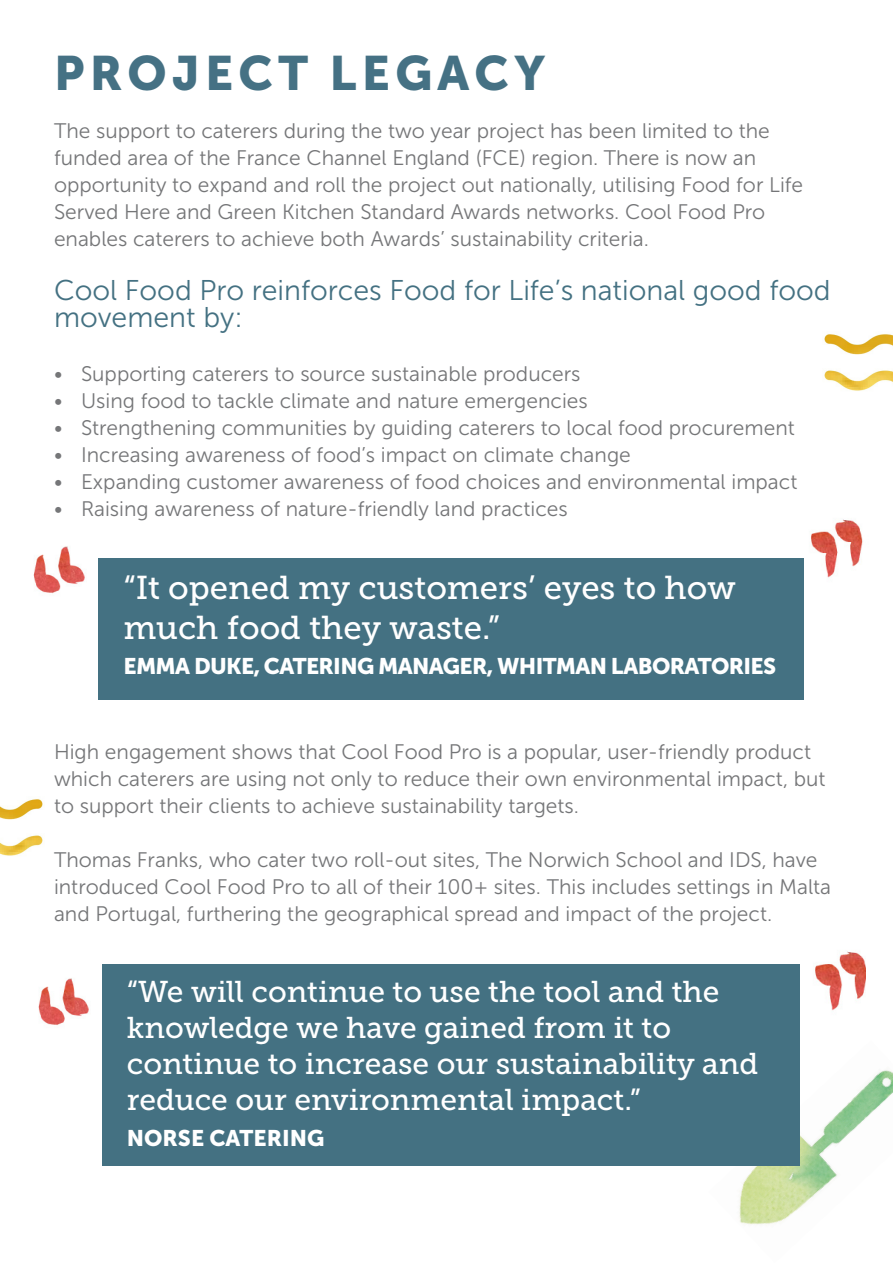
<style>
.page{position:relative;width:893px;height:1263px;background:#fff}
.page>*{position:absolute;margin:0;border:0;box-sizing:border-box;transform-origin:0 0}
.t1{font:48px "Museo Sans 900";letter-spacing:.11em;color:#457184}
.t2{font:33px/39.6px "Museo Slab 500";color:#fff}
.t3{font:30px/36px "Museo Slab 500";color:#fff}
.t4{font:28.5px/27px "Museo Sans 300";color:#447182}
.t5{font:22.5px "Museo Sans 900";letter-spacing:-.03em;color:#fff}
.t6{font:22.5px "Museo Sans 900";color:#fff}
.t7{font:21px/27px "Museo Sans 300";color:#757678}
</style>
<div class="page">
<img style="left:739px;top:1070px;width:154px;height:155px">
<img style="left:0;top:799px;width:43px;height:57px">
<img style="left:824px;top:334px;width:69px;height:57px">
<img style="left:815px;top:951px;width:51px;height:60px">
<div style="left:102px;top:964px;width:698px;height:202px;background:#447182"></div>
<img style="left:38px;top:978px;width:51px;height:47px">
<img style="left:803px;top:519px;width:60px;height:67px">
<div style="left:98px;top:558px;width:705px;height:142px;background:#447182"></div>
<img style="left:33px;top:546px;width:52px;height:47px">
<p class="t1" style="left:54px;top:46px;width:492px">PROJECT LEGACY</p>
<p class="t7" style="left:54px;top:118px;width:751px">The support to caterers during the two year project has been limited to the funded area of the France Channel England (FCE) region. There is now an opportunity to expand and roll the project out nationally, utilising Food for Life Served Here and Green Kitchen Standard Awards networks. Cool Food Pro enables caterers to achieve both Awards’ sustainability criteria.</p>
<p class="t4" style="left:54px;top:277px;width:778px">Cool Food Pro reinforces Food for Life’s national good food movement by:</p>
<p class="t7" style="left:54px;top:361px;width:528px">• Supporting caterers to source sustainable producers</p>
<p class="t7" style="left:54px;top:388px;width:535px">• Using food to tackle climate and nature emergencies</p>
<p class="t7" style="left:54px;top:415px;width:742px">• Strengthening communities by guiding caterers to local food procurement</p>
<p class="t7" style="left:54px;top:442px;width:578px">• Increasing awareness of food’s impact on climate change</p>
<p class="t7" style="left:54px;top:469px;width:745px">• Expanding customer awareness of food choices and environmental impact</p>
<p class="t7" style="left:54px;top:496px;width:515px">• Raising awareness of nature-friendly land practices</p>
<p class="t2" style="left:123px;top:568px;width:614px">“It opened my customers’ eyes to how much food they waste.”</p>
<p class="t5" style="left:123px;top:654px;width:654px">EMMA DUKE, CATERING MANAGER, WHITMAN LABORATORIES</p>
<p class="t7" style="left:54px;top:739px;width:773px">High engagement shows that Cool Food Pro is a popular, user-friendly product which caterers are using not only to reduce their own environmental impact, but to support their clients to achieve sustainability targets.</p>
<p class="t7" style="left:54px;top:847px;width:779px">Thomas Franks, who cater two roll-out sites, The Norwich School and IDS, have introduced Cool Food Pro to all of their 100+ sites. This includes settings in Malta and Portugal, furthering the geographical spread and impact of the project.</p>
<p class="t3" style="left:127px;top:974px;width:633px">“We will continue to use the tool and the knowledge we have gained from it to continue to increase our sustainability and reduce our environmental impact.”</p>
<p class="t6" style="left:127px;top:1125px;width:199px">NORSE CATERING</p>
</div>
